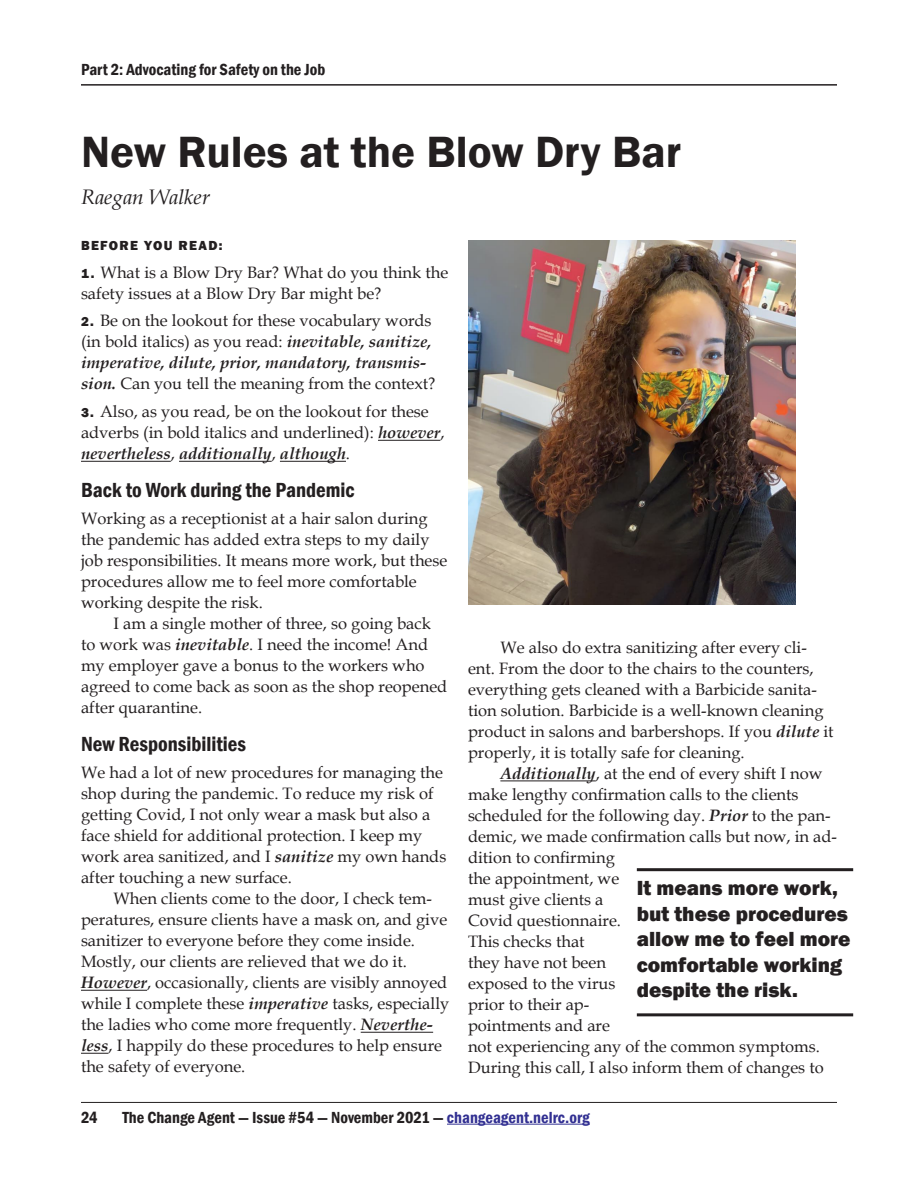
<style>
.page{position:relative;width:918px;height:1188px;background:#fff}
.page>*{position:absolute;margin:0;border:0;box-sizing:border-box;transform-origin:0 0}
.Headline_use{font:600 45px "Franklin Gothic";color:#231f20}
.Pull{font:800 21px/25.5px "Franklin Gothic";color:#231f20}
.heading_1{font:600 condensed 21px "Franklin Gothic";color:#231f20}
.Byline{font:italic 21px "Book Antiqua";color:#231f20}
.Body_Text{font:16.5px/21px "Book Antiqua";color:#231f20}
.Body_Text_No_Indent{font:16.5px/21px "Book Antiqua";color:#231f20}
.t1{font:600 condensed 16.5px "Franklin Gothic";color:#231f20}
.Body_Text_No_Indent-2{font:800 13.5px "Franklin Gothic";letter-spacing:.1em;color:#231f20}
.s1{font-family:"Franklin Gothic";font-weight:800;font-size:13.5px}
.s2{font-weight:700;font-style:italic}
.s3{color:#323092}
</style>
<div class="page">
<hr style="left:447px;top:1124px;width:143px;height:1px;background:#323092">
<hr style="left:81px;top:84px;width:756px;height:2px;background:#231f20">
<hr style="left:81px;top:1102px;width:756px;height:1px;background:#231f20">
<hr style="left:378px;top:440px;width:62px;height:1px;background:#231f20">
<hr style="left:81px;top:461px;width:90px;height:1px;background:#231f20">
<hr style="left:179px;top:461px;width:93px;height:1px;background:#231f20">
<hr style="left:280px;top:461px;width:66px;height:1px;background:#231f20">
<hr style="left:81px;top:990px;width:66px;height:1px;background:#231f20">
<hr style="left:361px;top:1032px;width:72px;height:1px;background:#231f20">
<svg style="left:81px;top:1053px;width:27px;height:1px"></svg>
<hr style="left:500px;top:780px;width:96px;height:1px;background:#231f20">
<img style="left:468px;top:240px;width:328px;height:365px">
<hr style="left:637px;top:868px;width:216px;height:3px;background:#231f20">
<hr style="left:637px;top:1013px;width:216px;height:3px;background:#231f20">
<p class="t1" style="left:81px;top:59px;width:246px">Part 2: Advocating for Safety on the Job</p>
<p class="Headline_use" style="left:81px;top:124px;width:602px">New Rules at the Blow Dry Bar</p>
<p class="Byline" style="left:81px;top:182px;width:130px">Raegan Walker</p>
<p class="Body_Text_No_Indent-2" style="left:81px;top:237px;width:143px">BEFORE YOU READ:</p>
<p class="Body_Text_No_Indent" style="left:81px;top:261px;width:369px"><span class="s1">1.</span> What is a Blow Dry Bar? What do you think the safety issues at a Blow Dry Bar might be?</p>
<p class="Body_Text_No_Indent" style="left:81px;top:310px;width:356px"><span class="s1">2.</span> Be on the lookout for these vocabulary words (in bold italics) as you read: <span class="s2">inevitable, sanitize, imperative, dilute, prior, mandatory, transmis&shy;sion.</span> Can you tell the meaning from the context?</p>
<p class="Body_Text_No_Indent" style="left:81px;top:401px;width:365px"><span class="s1">3.</span> Also, as you read, be on the lookout for these adverbs (in bold italics and underlined): <span class="s2">however</span>, <span class="s2">nevertheless</span>, <span class="s2">additionally</span>, <span class="s2">although</span>.</p>
<p class="heading_1" style="left:81px;top:476px;width:275px">Back to Work during the Pandemic</p>
<p class="Body_Text_No_Indent" style="left:81px;top:508px;width:368px">Working as a receptionist at a hair salon during the pandemic has added extra steps to my daily job responsibilities. It means more work, but these procedures allow me to feel more comfortable working despite the risk.</p>
<p class="Body_Text" style="left:81px;top:613px;width:368px;text-indent:32px">I am a single mother of three, so going back to work was <span class="s2">inevitable</span>. I need the income! And my employer gave a bonus to the workers who agreed to come back as soon as the shop reopened after quarantine.</p>
<p class="heading_1" style="left:81px;top:730px;width:167px">New Responsibilities</p>
<p class="Body_Text_No_Indent" style="left:81px;top:762px;width:367px">We had a lot of new procedures for managing the shop during the pandemic. To reduce my risk of getting Covid, I not only wear a mask but also a face shield for additional protection. I keep my work area sanitized, and I <span class="s2">sanitize</span> my own hands after touching a new surface.</p>
<p class="Body_Text" style="left:81px;top:888px;width:370px;text-indent:32px">When clients come to the door, I check tem&shy;peratures, ensure clients have a mask on, and give sanitizer to everyone before they come inside.<br>Mostly, our clients are relieved that we do it.<br><span class="s2">However</span>, occasionally, clients are visibly annoyed while I complete these <span class="s2">imperative</span> tasks, especially the ladies who come more frequently. <span class="s2">Neverthe&shy;less</span>, I happily do these procedures to help ensure the safety of everyone.</p>
<p class="Body_Text" style="left:468px;top:636px;width:367px;text-indent:32px">We also do extra sanitizing after every cli&shy;ent. From the door to the chairs to the counters, everything gets cleaned with a Barbicide sanita&shy;tion solution. Barbicide is a well-known cleaning product in salons and barbershops. If you <span class="s2">dilute</span> it properly, it is totally safe for cleaning.</p>
<p class="Body_Text" style="left:468px;top:762px;width:370px;text-indent:32px"><span class="s2">Additionally</span>, at the end of every shift I now make lengthy confirmation calls to the clients scheduled for the following day. <span class="s2">Prior</span> to the pan&shy;demic, we made confirmation calls but now, in ad&shy;dition to confirming<br>the appointment, we<br>must give clients a<br>Covid questionnaire.<br>This checks that<br>they have not been<br>exposed to the virus<br>prior to their ap-<br>pointments and are<br>not experiencing any of the common symptoms.<br>During this call, I also inform them of changes to</p>
<p class="Pull" style="left:637px;top:875px;width:215px">It means more work, but these procedures allow me to feel more comfortable working despite the risk.</p>
<p class="t1" style="left:81px;top:1106px;width:18px">24</p>
<p class="t1" style="left:122px;top:1106px;width:469px">The Change Agent — Issue #54 — November 2021 — <span class="s3">changeagent.nelrc.org</span></p>
</div>
